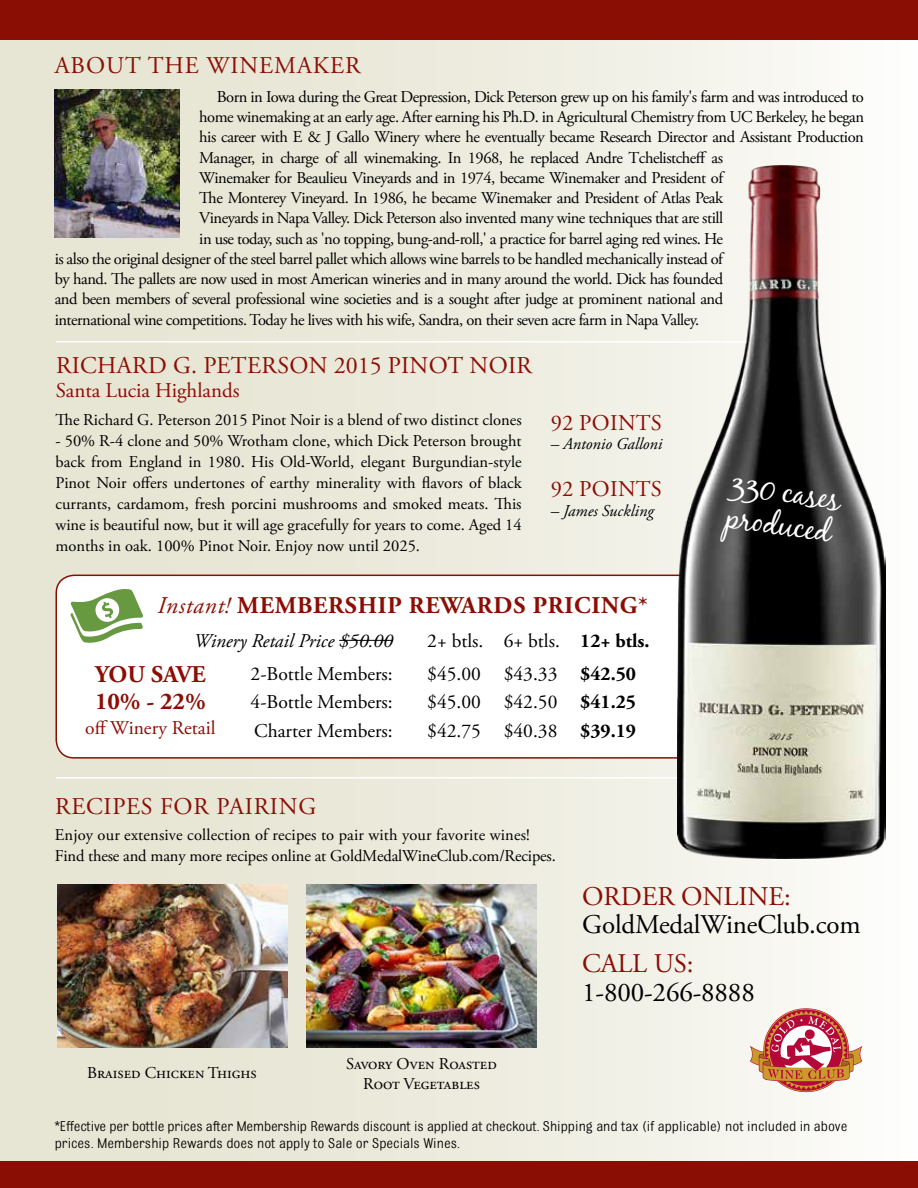
<style>
.page{position:relative;width:918px;height:1188px;background:#fff}
.page>*{position:absolute;margin:0;border:0;box-sizing:border-box;transform-origin:0 0}
.t1{font:31.5px/33px "Black Jack";color:#fff}
.t2{font:27px "Adobe Garamond Pro";letter-spacing:-.005em;color:#000}
.t3{font:27px "Adobe Garamond Pro";letter-spacing:-.005em;color:#8b0e04}
.t4{font:24px "Adobe Garamond Pro";letter-spacing:.03em;color:#8b0e04}
.t5{font:700 24px "Adobe Garamond Pro";letter-spacing:.03em;color:#8b0e04}
.t6{font:700 24px/27px "Adobe Garamond Pro";color:#8b0e04}
.t7{font:22.5px "Adobe Garamond Pro";letter-spacing:.015em;color:#8b0e04}
.t8{font:21px "Adobe Garamond Pro";letter-spacing:-.01em;color:#8b0e04}
.t9{font:19.5px "Adobe Garamond Pro";color:#000}
.t10{font:italic 19.5px "Adobe Garamond Pro";color:#000}
.t11{font:19.5px "Adobe Garamond Pro";color:#8b0e04}
.t12{font:16.5px/21px "Adobe Garamond Pro";letter-spacing:-.03em;color:#000;text-align:justify}
.t13{font:16.5px/19.8px "Adobe Garamond Pro";color:#000;text-align:center}
.t14{font:italic 16.5px "Adobe Garamond Pro";color:#000}
.t15{font:15px/16.5px "Bulldog";color:#000}
.s1{font-weight:400;font-style:italic}
.s2{font-weight:700}
</style>
<div class="page">
<div style="left:0;top:0;width:918px;height:1174px;background:linear-gradient(to right,#e2e0cb,#fafaf7)"></div>
<div style="left:56px;top:575px;width:693px;height:183px;background:#fff;border-radius:18px"></div>
<div style="left:56px;top:575px;width:694px;height:184px;border:2px solid #8b0e04;border-radius:18px"></div>
<div style="left:0;top:1161px;width:918px;height:27px;background:#8b0e04"></div>
<hr style="left:56px;top:341px;width:716px;height:2px;background:#fff">
<hr style="left:56px;top:777px;width:808px;height:2px;background:#fff">
<svg style="left:71px;top:589px;width:72px;height:54px"></svg>
<hr style="left:339px;top:640px;width:54px;height:1px;background:#000">
<svg style="left:750px;top:1008px;width:112px;height:84px"></svg>
<div style="left:0;top:0;width:918px;height:40px;background:#8b0e04"></div>
<img style="left:677px;top:165px;width:208px;height:694px">
<img style="left:307px;top:885px;width:229px;height:163px">
<img style="left:57px;top:885px;width:230px;height:163px">
<img style="left:55px;top:90px;width:124px;height:147px">
<h3 class="t4" style="left:55px;top:51px;width:307px">ABOUT THE WINEMAKER</h3>
<p class="t12" style="left:217px;top:87px;width:649px">Born in Iowa during the Great Depression, Dick Peterson grew up on his family's farm and was introduced to</p>
<p class="t12" style="left:199px;top:107px;width:666px">home winemaking at an early age. After earning his Ph.D. in Agricultural Chemistry from UC Berkeley, he began</p>
<p class="t12" style="left:199px;top:127px;width:666px">his career with E &amp; J Gallo Winery where he eventually became Research Director and Assistant Production</p>
<p class="t12" style="left:199px;top:148px;width:525px">Manager, in charge of all winemaking. In 1968, he replaced Andre Tchelistcheff as</p>
<p class="t12" style="left:199px;top:168px;width:525px">Winemaker for Beaulieu Vineyards and in 1974, became Winemaker and President of</p>
<p class="t12" style="left:199px;top:188px;width:526px">The Monterey Vineyard. In 1986, he became Winemaker and President of Atlas Peak</p>
<p class="t12" style="left:199px;top:208px;width:525px">Vineyards in Napa Valley. Dick Peterson also invented many wine techniques that are still</p>
<p class="t12" style="left:199px;top:229px;width:525px">in use today, such as 'no topping, bung-and-roll,' a practice for barrel aging red wines. He</p>
<p class="t12" style="left:55px;top:249px;width:670px">is also the original designer of the steel barrel pallet which allows wine barrels to be handled mechanically instead of</p>
<p class="t12" style="left:55px;top:269px;width:670px">by hand. The pallets are now used in most American wineries and in many around the world. Dick has founded</p>
<p class="t12" style="left:55px;top:289px;width:670px">and been members of several professional wine societies and is a sought after judge at prominent national and</p>
<p class="t12" style="left:55px;top:310px;width:646px">international wine competitions. Today he lives with his wife, Sandra, on their seven acre farm in Napa Valley.</p>
<h3 class="t4" style="left:56px;top:351px;width:478px">RICHARD G. PETERSON 2015 PINOT NOIR</h3>
<p class="t8" style="left:56px;top:377px;width:185px">Santa Lucia Highlands</p>
<p class="t13" style="left:55px;top:410px;width:468px">The Richard G. Peterson 2015 Pinot Noir is a blend of two distinct clones</p>
<p class="t12" style="left:55px;top:431px;width:468px">- 50% R-4 clone and 50% Wrotham clone, which Dick Peterson brought back from England in 1980. His Old-World, elegant Burgundian-style Pinot Noir offers undertones of earthy minerality with flavors of black currants, cardamom, fresh porcini mushrooms and smoked meats. This wine is beautiful now, but it will age gracefully for years to come. Aged 14 months in oak. 100% Pinot Noir. Enjoy now until 2025.</p>
<h3 class="t7" style="left:551px;top:409px;width:112px">92 POINTS</h3>
<p class="t14" style="left:551px;top:434px;width:113px">– Antonio Galloni</p>
<h3 class="t7" style="left:551px;top:476px;width:112px">92 POINTS</h3>
<p class="t14" style="left:551px;top:501px;width:104px">– James Suckling</p>
<h3 class="t5" style="left:158px;top:591px;width:492px"><span class="s1">Instant!</span> MEMBERSHIP REWARDS PRICING*</h3>
<p class="t10" style="left:194px;top:629px;width:201px">Winery Retail Price $50.00</p>
<p class="t9" style="left:427px;top:629px;width:224px">2+ btls. 6+ btls. <span class="s2">12+ btls.</span></p>
<p class="t9" style="left:251px;top:662px;width:144px">2-Bottle Members:</p>
<p class="t9" style="left:427px;top:662px;width:210px">$45.00 $43.33 <span class="s2">$42.50</span></p>
<p class="t9" style="left:251px;top:690px;width:144px">4-Bottle Members:</p>
<p class="t9" style="left:427px;top:690px;width:210px">$45.00 $42.50 <span class="s2">$41.25</span></p>
<p class="t9" style="left:254px;top:719px;width:140px">Charter Members:</p>
<p class="t9" style="left:427px;top:719px;width:210px">$42.75 $40.38 <span class="s2">$39.19</span></p>
<h3 class="t6" style="left:95px;top:661px;width:112px">YOU SAVE<br>10% - 22%</h3>
<p class="t11" style="left:85px;top:717px;width:132px">off Winery Retail</p>
<h3 class="t4" style="left:55px;top:792px;width:262px">RECIPES FOR PAIRING</h3>
<p class="t13" style="left:55px;top:824px;width:503px;line-height:21px;text-align:left">Enjoy our extensive collection of recipes to pair with your favorite wines!<br>Find these and many more recipes online at GoldMedalWineClub.com/Recipes.</p>
<h1 class="t1" style="left:734px;top:467px;width:112px;rotate:8deg">330 cases produced</h1>
<p class="t13" style="left:87px;top:1063px;width:171px">Braised Chicken Thighs</p>
<p class="t13" style="left:346px;top:1055px;width:152px">Savory Oven Roasted<br>Root Vegetables</p>
<h2 class="t3" style="left:582px;top:880px;width:210px">ORDER ONLINE:</h2>
<h2 class="t2" style="left:582px;top:908px;width:280px">GoldMedalWineClub.com</h2>
<h2 class="t3" style="left:582px;top:947px;width:113px">CALL US:</h2>
<h2 class="t2" style="left:582px;top:976px;width:174px">1-800-266-8888</h2>
<p class="t15" style="left:55px;top:1118px;width:794px">*Effective per bottle prices after Membership Rewards discount is applied at checkout. Shipping and tax (if applicable) not included in above prices. Membership Rewards does not apply to Sale or Specials Wines.</p>
</div>
